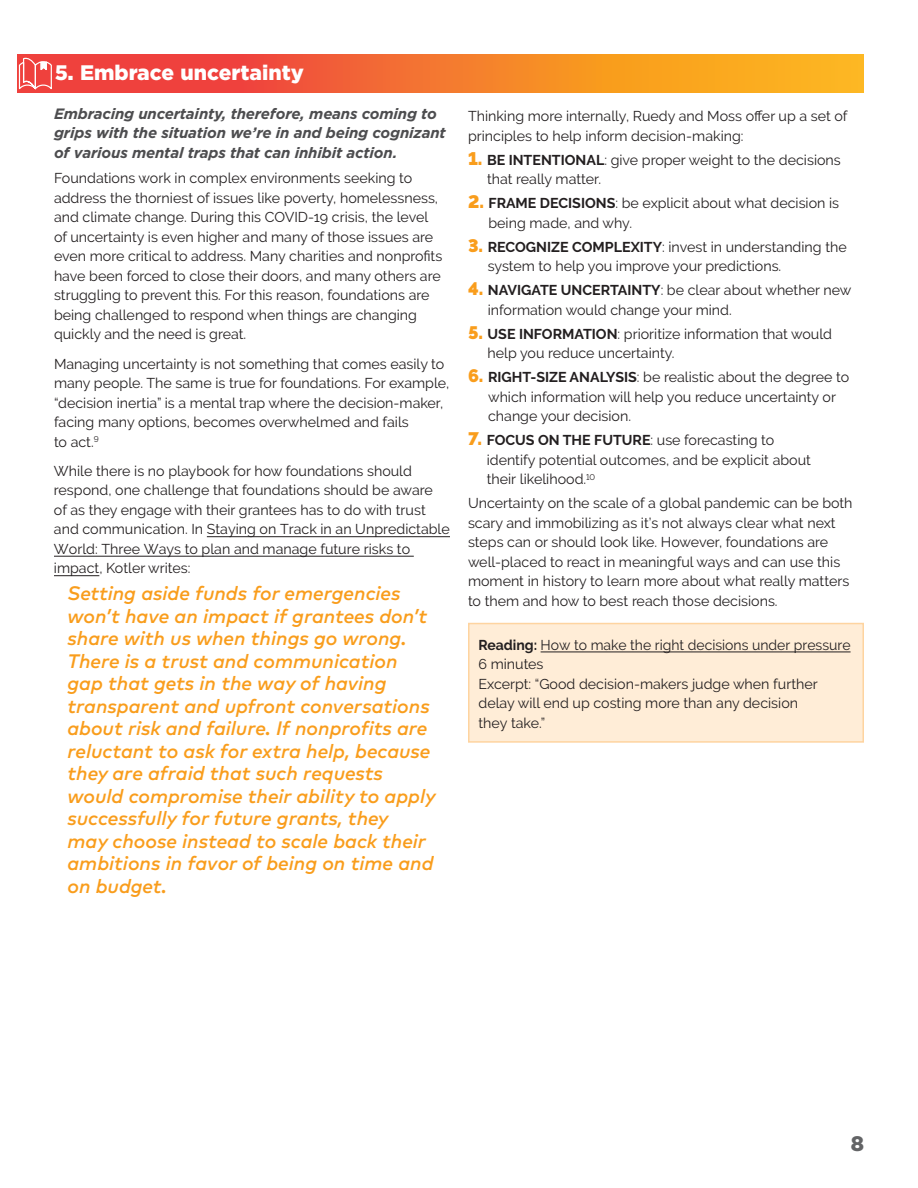
<style>
.page{position:relative;width:918px;height:1188px;background:#fff}
.page>*{position:absolute;margin:0;border:0;box-sizing:border-box;transform-origin:0 0}
.t1{font:900 21px "Gotham";color:#fff}
.t2{font:900 21px "Gotham";color:#636466}
.t3{font:italic 500 19.5px/22.5px "Mark OT";color:#f99d1c}
.t4{font:italic 700 15px/19.5px "Gotham";letter-spacing:-.01em;color:#4d4d4f}
.t5{font:14.25px/19.5px "Raleway";color:#231f20}
.s1{font-weight:900;font-size:18px;color:#f99d1c}
.s2{font-weight:700}
</style>
<div class="page">
<hr style="left:207px;top:536px;width:243px;height:1px;background:#231f20">
<hr style="left:54px;top:556px;width:360px;height:1px;background:#231f20">
<hr style="left:54px;top:575px;width:45px;height:1px;background:#231f20">
<div style="left:469px;top:624px;width:394px;height:118px;background:#ffedd7"></div>
<hr style="left:541px;top:652px;width:310px;height:1px;background:#231f20">
<div style="left:468px;top:623px;width:396px;height:120px;border:2px solid #fed4a0"></div>
<svg style="left:18px;top:54px;width:846px;height:39px;background:#f4782d"></svg>
<svg style="left:18px;top:57px;width:35px;height:35px"></svg>
<h1 class="t1" style="left:55px;top:58px;width:250px">5. Embrace uncertainty</h1>
<p class="t4" style="left:54px;top:104px;width:393px">Embracing uncertainty, therefore, means coming to grips with the situation we’re in and being cognizant of various mental traps that can inhibit action.</p>
<p class="t5" style="left:54px;top:169px;width:390px">Foundations work in complex environments seeking to address the thorniest of issues like poverty, homelessness, and climate change. During this COVID-19 crisis, the level of uncertainty is even higher and many of those issues are even more critical to address. Many charities and nonprofits have been forced to close their doors, and many others are struggling to prevent this. For this reason, foundations are being challenged to respond when things are changing quickly and the need is great.</p>
<p class="t5" style="left:54px;top:354px;width:397px">Managing uncertainty is not something that comes easily to many people. The same is true for foundations. For example, “decision inertia” is a mental trap where the decision-maker, facing many options, becomes overwhelmed and fails<br>to act.<sup>9</sup></p>
<p class="t5" style="left:54px;top:461px;width:397px">While there is no playbook for how foundations should respond, one challenge that foundations should be aware<br>of as they engage with their grantees has to do with trust and communication. In Staying on Track in an Unpredictable World: Three Ways to plan and manage future risks to impact, Kotler writes:</p>
<p class="t3" style="left:68px;top:582px;width:370px">Setting aside funds for emergencies won’t have an impact if grantees don’t share with us when things go wrong.<br>There is a trust and communication gap that gets in the way of having transparent and upfront conversations about risk and failure. If nonprofits are reluctant to ask for extra help, because they are afraid that such requests would compromise their ability to apply successfully for future grants, they<br>may choose instead to scale back their ambitions in favor of being on time and on budget.</p>
<p class="t5" style="left:468px;top:107px;width:381px">Thinking more internally, Ruedy and Moss offer up a set of principles to help inform decision-making:</p>
<p class="t5" style="left:487px;top:150px;width:355px;text-indent:-19px"><span class="s1">1.</span> <span class="s2">BE INTENTIONAL</span>: give proper weight to the decisions that really matter.</p>
<p class="t5" style="left:489px;top:194px;width:352px;text-indent:-21px"><span class="s1">2.</span> <span class="s2">FRAME DECISIONS</span>: be explicit about what decision is being made, and why.</p>
<p class="t5" style="left:488px;top:237px;width:361px;text-indent:-20px"><span class="s1">3.</span> <span class="s2">RECOGNIZE COMPLEXITY</span>: invest in understanding the system to help you improve your predictions.</p>
<p class="t5" style="left:488px;top:281px;width:365px;text-indent:-20px"><span class="s1">4.</span> <span class="s2">NAVIGATE UNCERTAINTY</span>: be clear about whether new information would change your mind.</p>
<p class="t5" style="left:488px;top:324px;width:346px;text-indent:-20px"><span class="s1">5.</span> <span class="s2">USE INFORMATION</span>: prioritize information that would help you reduce uncertainty.</p>
<p class="t5" style="left:488px;top:368px;width:363px;text-indent:-20px"><span class="s1">6.</span> <span class="s2">RIGHT-SIZE ANALYSIS</span>: be realistic about the degree to which information will help you reduce uncertainty or change your decision.</p>
<p class="t5" style="left:487px;top:431px;width:326px;text-indent:-19px"><span class="s1">7.</span> <span class="s2">FOCUS ON THE FUTURE</span>: use forecasting to identify potential outcomes, and be explicit about their likelihood.<sup>10</sup></p>
<p class="t5" style="left:468px;top:494px;width:386px">Uncertainty on the scale of a global pandemic can be both scary and immobilizing as it’s not always clear what next steps can or should look like. However, foundations are well-placed to react in meaningful ways and can use this moment in history to learn more about what really matters to them and how to best reach those decisions.</p>
<p class="t5" style="left:478px;top:635px;width:374px"><span class="s2">Reading:</span> How to make the right decisions under pressure 6 minutes<br>Excerpt: “Good decision-makers judge when further delay will end up costing more than any decision<br>they take.”</p>
<h1 class="t2" style="left:851px;top:1129px;width:15px">8</h1>
</div>
